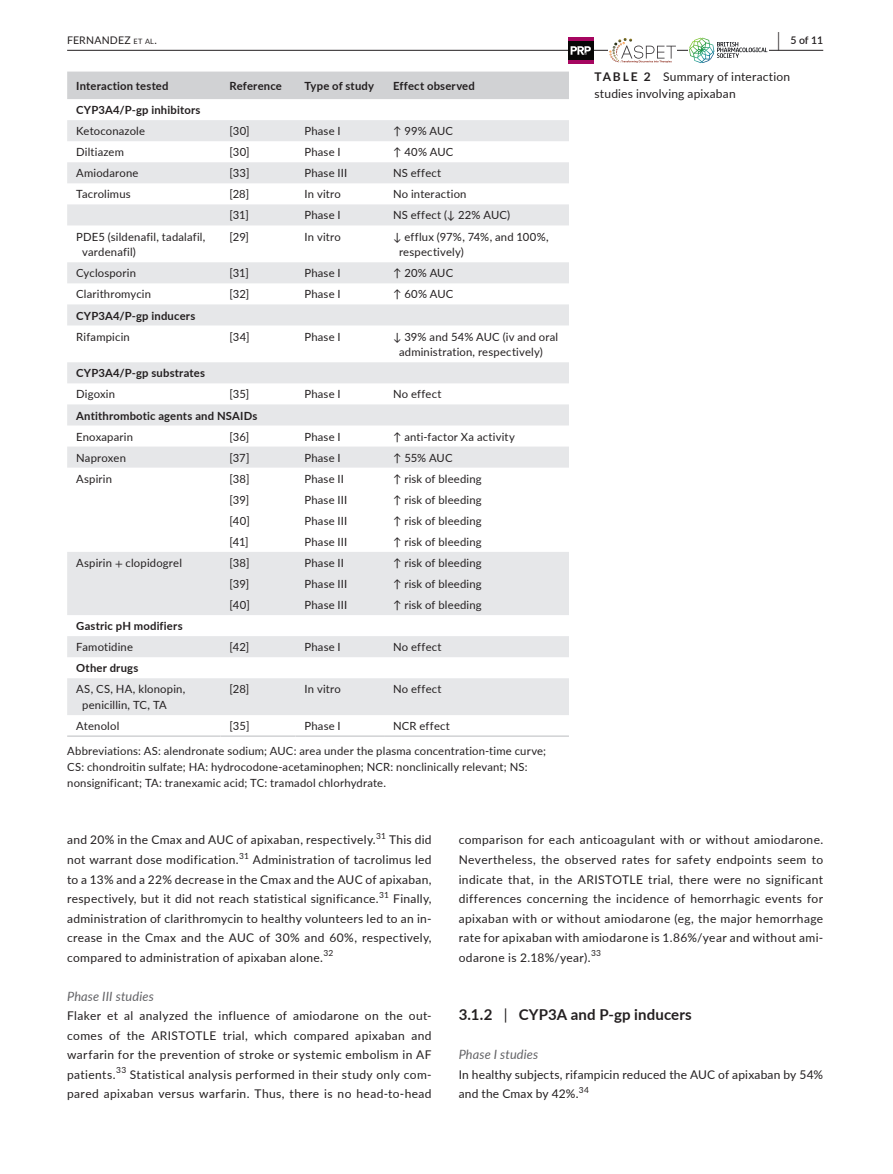
<style>
.page{position:relative;width:893px;height:1174px;background:#fff}
.page>*{position:absolute;margin:0;border:0;box-sizing:border-box;transform-origin:0 0}
.t1{font:600 19.5px "Lato";color:#231f20;scale:.48 1}
.t2{font:700 15px "Lato";letter-spacing:.01em;color:#231f20}
.t3{font:italic 12.75px "Lato";letter-spacing:.01em;color:#636366}
.t4{font:12px/19.5px "Lato";letter-spacing:.025em;color:#231f20;text-align:justify}
.t5{font:11.25px/15.8px "Lato";letter-spacing:.015em;color:#231f20}
.t6{font:700 11.25px "Lato";letter-spacing:.02em;color:#231f20}
.t7{font:10.5px "Lato";letter-spacing:.02em;color:#231f20}
.t8{font:600 10.5px "Lato";color:#231f20}
.s1{font-size:7.35px}
.s2{font-family:"STIX"}
.s3{font-weight:700}
.s4{font-weight:400}
</style>
<div class="page">
<hr style="left:67px;top:50px;width:756px;height:1px;background:#231f20">
<div style="left:688px;top:37px;width:81px;height:27px;background:#fff"></div>
<svg style="left:689px;top:38px;width:78px;height:25px"></svg>
<div style="left:568px;top:38px;width:25px;height:25px;background:#070606"></div>
<hr style="left:568px;top:38px;width:25px;height:3px;background:#a60660">
<hr style="left:568px;top:60px;width:25px;height:3px;background:#a60660">
<svg style="left:571px;top:46px;width:20px;height:9px"></svg>
<div style="left:608px;top:37px;width:69px;height:27px;background:#fff"></div>
<svg style="left:609px;top:38px;width:67px;height:25px"></svg>
<div style="left:67px;top:72px;width:502px;height:27px;background:#d1d2d4"></div>
<svg style="left:67px;top:120px;width:502px;height:595px"></svg>
<hr style="left:67px;top:735px;width:154px;height:2px;background:#d1d2d4">
<hr style="left:220px;top:735px;width:76px;height:2px;background:#d1d2d4">
<hr style="left:296px;top:735px;width:88px;height:2px;background:#d1d2d4">
<hr style="left:384px;top:735px;width:185px;height:2px;background:#d1d2d4">
<h1 class="t1" style="left:778px;top:26px;width:7px">|</h1>
<p class="t7" style="left:67px;top:33px;width:91px">FERNANDEZ <span class="s1">et al</span>.</p>
<p class="t8" style="left:790px;top:33px;width:34px">5 of 11</p>
<p class="t6" style="left:76px;top:77px;width:94px">Interaction tested</p>
<p class="t6" style="left:229px;top:77px;width:54px">Reference</p>
<p class="t6" style="left:304px;top:77px;width:71px">Type of study</p>
<p class="t6" style="left:393px;top:77px;width:83px">Effect observed</p>
<p class="t6" style="left:76px;top:102px;width:126px">CYP3A4/P-gp inhibitors</p>
<p class="t5" style="left:76px;top:123px;width:70px">Ketoconazole</p>
<p class="t5" style="left:229px;top:123px;width:22px">[30]</p>
<p class="t5" style="left:304px;top:123px;width:38px">Phase I</p>
<p class="t5" style="left:393px;top:123px;width:62px">↑ 99% AUC</p>
<p class="t5" style="left:76px;top:144px;width:49px">Diltiazem</p>
<p class="t5" style="left:229px;top:144px;width:22px">[30]</p>
<p class="t5" style="left:304px;top:144px;width:38px">Phase I</p>
<p class="t5" style="left:393px;top:144px;width:62px">↑ 40% AUC</p>
<p class="t5" style="left:76px;top:165px;width:64px">Amiodarone</p>
<p class="t5" style="left:229px;top:165px;width:21px">[33]</p>
<p class="t5" style="left:304px;top:165px;width:44px">Phase III</p>
<p class="t5" style="left:393px;top:165px;width:50px">NS effect</p>
<p class="t5" style="left:76px;top:186px;width:56px">Tacrolimus</p>
<p class="t5" style="left:229px;top:186px;width:21px">[28]</p>
<p class="t5" style="left:304px;top:186px;width:38px">In vitro</p>
<p class="t5" style="left:393px;top:186px;width:75px">No interaction</p>
<p class="t5" style="left:230px;top:207px;width:21px">[31]</p>
<p class="t5" style="left:305px;top:207px;width:38px">Phase I</p>
<p class="t5" style="left:393px;top:207px;width:119px">NS effect (↓ 22% AUC)</p>
<p class="t5" style="left:82px;top:228px;width:125px;text-indent:-6px">PDE5 (sildenafil, tadalafil, vardenafil)</p>
<p class="t5" style="left:230px;top:228px;width:21px">[29]</p>
<p class="t5" style="left:305px;top:228px;width:38px">In vitro</p>
<p class="t5" style="left:399px;top:228px;width:151px;text-indent:-6px">↓ efflux (97%, 74%, and 100%, respectively)</p>
<p class="t5" style="left:76px;top:265px;width:61px">Cyclosporin</p>
<p class="t5" style="left:230px;top:265px;width:21px">[31]</p>
<p class="t5" style="left:305px;top:265px;width:38px">Phase I</p>
<p class="t5" style="left:393px;top:265px;width:62px">↑ 20% AUC</p>
<p class="t5" style="left:76px;top:286px;width:76px">Clarithromycin</p>
<p class="t5" style="left:230px;top:286px;width:21px">[32]</p>
<p class="t5" style="left:305px;top:286px;width:38px">Phase I</p>
<p class="t5" style="left:393px;top:286px;width:62px">↑ 60% AUC</p>
<p class="t6" style="left:76px;top:307px;width:121px">CYP3A4/P-gp inducers</p>
<p class="t5" style="left:76px;top:328px;width:55px">Rifampicin</p>
<p class="t5" style="left:230px;top:328px;width:22px">[34]</p>
<p class="t5" style="left:305px;top:328px;width:38px">Phase I</p>
<p class="t5" style="left:399px;top:328px;width:161px;text-indent:-6px">↓ 39% and 54% AUC (iv and oral administration, respectively)</p>
<p class="t6" style="left:76px;top:365px;width:130px">CYP3A4/P-gp substrates</p>
<p class="t5" style="left:76px;top:386px;width:40px">Digoxin</p>
<p class="t5" style="left:230px;top:386px;width:21px">[35]</p>
<p class="t5" style="left:305px;top:386px;width:38px">Phase I</p>
<p class="t5" style="left:393px;top:386px;width:50px">No effect</p>
<p class="t6" style="left:76px;top:407px;width:183px">Antithrombotic agents and NSAIDs</p>
<p class="t5" style="left:76px;top:428px;width:58px">Enoxaparin</p>
<p class="t5" style="left:230px;top:428px;width:21px">[36]</p>
<p class="t5" style="left:305px;top:428px;width:38px">Phase I</p>
<p class="t5" style="left:393px;top:428px;width:123px">↑ anti-factor Xa activity</p>
<p class="t5" style="left:76px;top:449px;width:51px">Naproxen</p>
<p class="t5" style="left:230px;top:449px;width:22px">[37]</p>
<p class="t5" style="left:305px;top:449px;width:38px">Phase I</p>
<p class="t5" style="left:393px;top:449px;width:61px">↑ 55% AUC</p>
<p class="t5" style="left:76px;top:470px;width:37px">Aspirin</p>
<p class="t5" style="left:230px;top:470px;width:22px">[38]</p>
<p class="t5" style="left:305px;top:470px;width:41px">Phase II</p>
<p class="t5" style="left:393px;top:470px;width:90px">↑ risk of bleeding</p>
<p class="t5" style="left:230px;top:491px;width:21px">[39]</p>
<p class="t5" style="left:305px;top:491px;width:44px">Phase III</p>
<p class="t5" style="left:393px;top:491px;width:90px">↑ risk of bleeding</p>
<p class="t5" style="left:230px;top:512px;width:22px">[40]</p>
<p class="t5" style="left:305px;top:512px;width:44px">Phase III</p>
<p class="t5" style="left:393px;top:512px;width:90px">↑ risk of bleeding</p>
<p class="t5" style="left:230px;top:533px;width:21px">[41]</p>
<p class="t5" style="left:305px;top:533px;width:44px">Phase III</p>
<p class="t5" style="left:393px;top:533px;width:90px">↑ risk of bleeding</p>
<p class="t5" style="left:76px;top:554px;width:107px">Aspirin <span class="s2">+</span> clopidogrel</p>
<p class="t5" style="left:230px;top:554px;width:22px">[38]</p>
<p class="t5" style="left:305px;top:554px;width:41px">Phase II</p>
<p class="t5" style="left:393px;top:554px;width:90px">↑ risk of bleeding</p>
<p class="t5" style="left:230px;top:575px;width:21px">[39]</p>
<p class="t5" style="left:305px;top:575px;width:44px">Phase III</p>
<p class="t5" style="left:393px;top:575px;width:90px">↑ risk of bleeding</p>
<p class="t5" style="left:230px;top:596px;width:22px">[40]</p>
<p class="t5" style="left:305px;top:596px;width:44px">Phase III</p>
<p class="t5" style="left:393px;top:596px;width:90px">↑ risk of bleeding</p>
<p class="t6" style="left:76px;top:618px;width:108px">Gastric pH modifiers</p>
<p class="t5" style="left:76px;top:639px;width:58px">Famotidine</p>
<p class="t5" style="left:230px;top:639px;width:21px">[42]</p>
<p class="t5" style="left:305px;top:639px;width:38px">Phase I</p>
<p class="t5" style="left:393px;top:639px;width:50px">No effect</p>
<p class="t6" style="left:76px;top:660px;width:64px">Other drugs</p>
<p class="t5" style="left:82px;top:681px;width:105px;text-indent:-6px">AS, CS, HA, klonopin, penicillin, TC, TA</p>
<p class="t5" style="left:230px;top:681px;width:21px">[28]</p>
<p class="t5" style="left:305px;top:681px;width:38px">In vitro</p>
<p class="t5" style="left:393px;top:681px;width:50px">No effect</p>
<p class="t5" style="left:76px;top:718px;width:45px">Atenolol</p>
<p class="t5" style="left:230px;top:718px;width:21px">[35]</p>
<p class="t5" style="left:305px;top:718px;width:38px">Phase I</p>
<p class="t5" style="left:393px;top:718px;width:58px">NCR effect</p>
<p class="t5" style="left:67px;top:742px;width:480px">Abbreviations: AS: alendronate sodium; AUC: area under the plasma concentration-time curve;<br>CS: chondroitin sulfate; HA: hydrocodone-acetaminophen; NCR: nonclinically relevant; NS: nonsignificant; TA: tranexamic acid; TC: tramadol chlorhydrate.</p>
<p class="t4" style="left:594px;top:68px;width:197px;line-height:16.5px"><span class="s3">TABLE 2</span> Summary of interaction studies involving apixaban</p>
<p class="t4" style="left:67px;top:830px;width:366px">and 20% in the Cmax and AUC of apixaban, respectively.<sup>31</sup> This did not warrant dose modification.<sup>31</sup> Administration of tacrolimus led to a 13% and a 22% decrease in the Cmax and the AUC of apixaban, respectively, but it did not reach statistical significance.<sup>31</sup> Finally, administration of clarithromycin to healthy volunteers led to an in&shy;crease in the Cmax and the AUC of 30% and 60%, respectively, compared to administration of apixaban alone.<sup>32</sup></p>
<p class="t3" style="left:67px;top:986px;width:88px">Phase III studies</p>
<p class="t4" style="left:67px;top:1005px;width:366px">Flaker et al analyzed the influence of amiodarone on the out&shy;comes of the ARISTOTLE trial, which compared apixaban and warfarin for the prevention of stroke or systemic embolism in AF patients.<sup>33</sup> Statistical analysis performed in their study only com&shy;pared apixaban versus warfarin. Thus, there is no head-to-head</p>
<p class="t4" style="left:459px;top:830px;width:366px">comparison for each anticoagulant with or without amiodarone.<br>Nevertheless, the observed rates for safety endpoints seem to indicate that, in the ARISTOTLE trial, there were no significant differences concerning the incidence of hemorrhagic events for apixaban with or without amiodarone (eg, the major hemorrhage rate for apixaban with amiodarone is 1.86%/year and without ami&shy;odarone is 2.18%/year).<sup>33</sup></p>
<p class="t2" style="left:459px;top:1003px;width:235px">3.1.2 <span class="s4">|</span> CYP3A and P-gp inducers</p>
<p class="t3" style="left:459px;top:1045px;width:81px">Phase I studies</p>
<p class="t4" style="left:459px;top:1064px;width:366px">In healthy subjects, rifampicin reduced the AUC of apixaban by 54% and the Cmax by 42%.<sup>34</sup></p>
</div>
